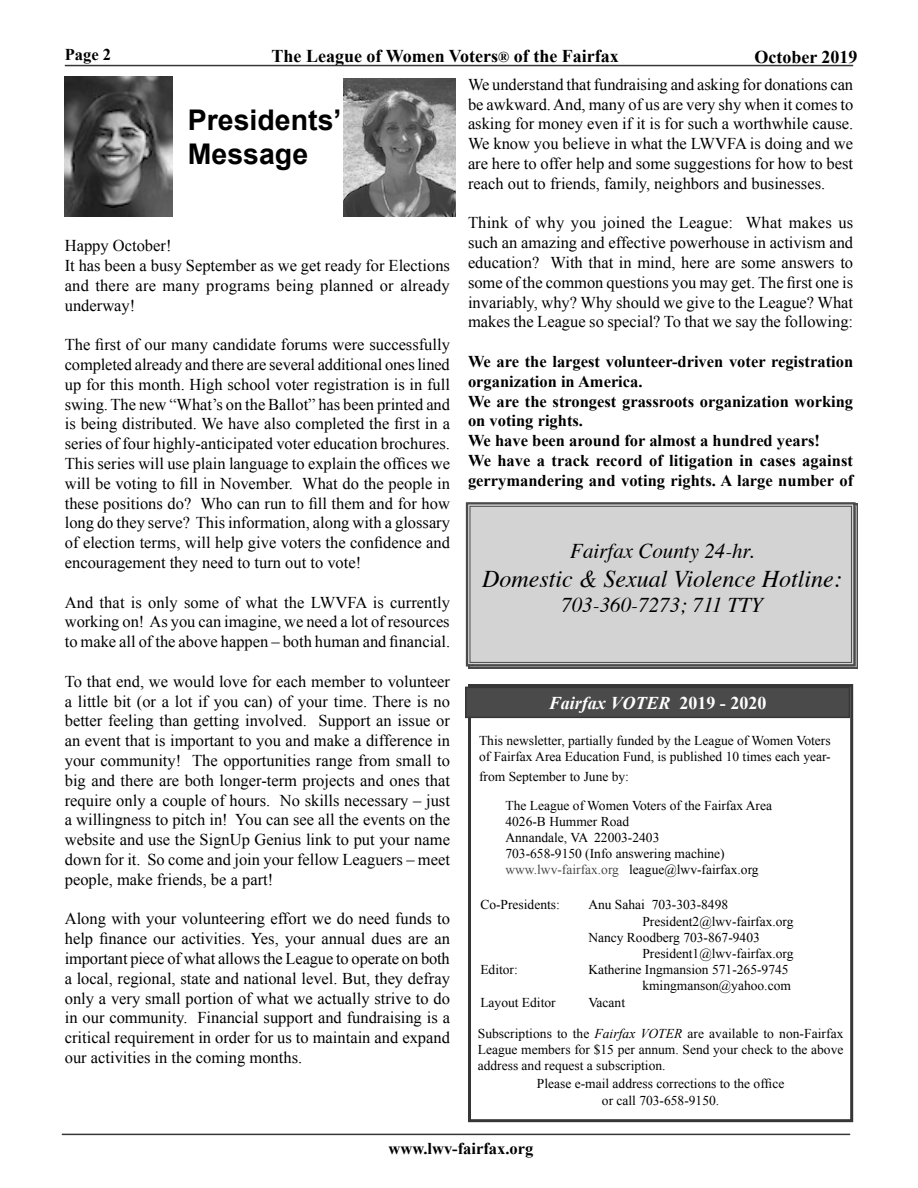
<style>
.page{position:relative;width:918px;height:1188px;background:#fff}
.page>*{position:absolute;margin:0;border:0;box-sizing:border-box;transform-origin:0 0}
.t1{font:700 28.5px/34.2px "Arial";color:#000}
.t2{font:24.3px "Myriad Pro";letter-spacing:-.02em;color:#000}
.t3{font:italic 24px "Times";color:#000}
.t4{font:21.15px "Myriad Pro";letter-spacing:-.015em;color:#000}
.t5{font:italic 21px "Times";color:#000}
.t6{font:700 18px "Times New Roman";color:#000}
.t7{font:italic 700 18px "Times New Roman";color:#fff}
.t8{font:16.5px/19.8px "Times New Roman";color:#000;text-align:justify}
.t9{font:700 16.5px/19.8px "Times New Roman";color:#000}
.t10{font:13.5px/16.2px "Times New Roman";color:#000}
.s1{font-size:15px}
.s2{font-style:normal}
.s3{color:#4a4a4a}
.s4{font-style:italic}
</style>
<div class="page">
<div style="left:468px;top:684px;width:385px;height:438px;border:3px solid #363636"></div>
<hr style="left:65px;top:65px;width:788px;height:1px;background:#363636">
<hr style="left:62px;top:1134px;width:788px;height:1px;background:#363636">
<img style="left:65px;top:77px;width:108px;height:139px">
<div style="left:466px;top:687px;width:383px;height:30px;background:#4a4a4a"></div>
<div style="left:465px;top:687px;width:385px;height:31px;border:2px solid #363636"></div>
<img style="left:344px;top:78px;width:112px;height:138px">
<svg style="left:465px;top:502px;width:392px;height:166px"></svg>
<div style="left:470px;top:506px;width:382px;height:157px;border:1px solid #4a4a4a"></div>
<p class="t9" style="left:65px;top:45px;width:48px">Page 2</p>
<p class="t6" style="left:272px;top:43px;width:349px">The League of Women Voters<span class="s1">®</span> of the Fairfax</p>
<p class="t6" style="left:754px;top:45px;width:105px">October 2019</p>
<h1 class="t1" style="left:188px;top:103px;width:155px">Presidents’<br>Message</h1>
<p class="t8" style="left:65px;top:236px;width:108px">Happy October!</p>
<p class="t8" style="left:65px;top:255px;width:387px">It has been a busy September as we get ready for Elections and there are many programs being planned or already underway!</p>
<p class="t8" style="left:65px;top:335px;width:387px">The first of our many candidate forums were successfully completed already and there are several additional ones lined up for this month. High school voter registration is in full swing. The new “What’s on the Ballot” has been printed and is being distributed. We have also completed the first in a series of four highly-anticipated voter education brochures.<br>This series will use plain language to explain the offices we will be voting to fill in November. What do the people in these positions do? Who can run to fill them and for how long do they serve? This information, along with a glossary of election terms, will help give voters the confidence and encouragement they need to turn out to vote!</p>
<p class="t8" style="left:65px;top:592px;width:387px">And that is only some of what the LWVFA is currently working on! As you can imagine, we need a lot of resources to make all of the above happen – both human and financial.</p>
<p class="t8" style="left:65px;top:671px;width:387px">To that end, we would love for each member to volunteer a little bit (or a lot if you can) of your time. There is no better feeling than getting involved. Support an issue or an event that is important to you and make a difference in your community! The opportunities range from small to big and there are both longer-term projects and ones that require only a couple of hours. No skills necessary – just a willingness to pitch in! You can see all the events on the website and use the SignUp Genius link to put your name down for it. So come and join your fellow Leaguers – meet people, make friends, be a part!</p>
<p class="t8" style="left:65px;top:909px;width:387px">Along with your volunteering effort we do need funds to help finance our activities. Yes, your annual dues are an important piece of what allows the League to operate on both a local, regional, state and national level. But, they defray only a very small portion of what we actually strive to do in our community. Financial support and fundraising is a critical requirement in order for us to maintain and expand our activities in the coming months.</p>
<p class="t8" style="left:468px;top:74px;width:387px">We understand that fundraising and asking for donations can be awkward. And, many of us are very shy when it comes to asking for money even if it is for such a worthwhile cause.<br>We know you believe in what the LWVFA is doing and we are here to offer help and some suggestions for how to best reach out to friends, family, neighbors and businesses.</p>
<p class="t8" style="left:468px;top:213px;width:387px">Think of why you joined the League: What makes us such an amazing and effective powerhouse in activism and education? With that in mind, here are some answers to some of the common questions you may get. The first one is invariably, why? Why should we give to the League? What makes the League so special? To that we say the following:</p>
<p class="t9" style="left:468px;top:351px;width:387px">We are the largest volunteer-driven voter registration organization in America.</p>
<p class="t9" style="left:468px;top:391px;width:387px">We are the strongest grassroots organization working on voting rights.</p>
<p class="t9" style="left:468px;top:430px;width:354px">We have been around for almost a hundred years!</p>
<p class="t9" style="left:468px;top:450px;width:387px">We have a track record of litigation in cases against gerrymandering and voting rights. A large number of</p>
<p class="t5" style="left:570px;top:533px;width:185px">Fairfax County 24-hr.</p>
<p class="t3" style="left:482px;top:558px;width:361px">Domestic &amp; Sexual Violence Hotline:</p>
<p class="t5" style="left:561px;top:587px;width:203px">703-360-7273; 711 TTY</p>
<p class="t4" style="left:573px;top:540px;width:185px">F airfax County 24-hr.</p>
<h2 class="t2" style="left:484px;top:566px;width:358px">Domestic &amp; Sexual Violence Hotline:</h2>
<p class="t4" style="left:564px;top:594px;width:203px">703-360-7273; 711 TTY</p>
<p class="t7" style="left:549px;top:690px;width:219px">Fairfax VOTER <span class="s2">2019 - 2020</span></p>
<p class="t10" style="left:479px;top:732px;width:353px">This newsletter, partially funded by the League of Women Voters of Fairfax Area Education Fund, is published 10 times each year-</p>
<p class="t10" style="left:479px;top:768px;width:151px">from September to June by:</p>
<p class="t10" style="left:505px;top:797px;width:268px">The League of Women Voters of the Fairfax Area 4026-B Hummer Road<br>Annandale, VA 22003-2403<br>703-658-9150 (Info answering machine) <span class="s3">www.lwv-fairfax.org</span> league@lwv-fairfax.org</p>
<p class="t10" style="left:480px;top:897px;width:81px">Co-Presidents:</p>
<p class="t10" style="left:588px;top:897px;width:141px">Anu Sahai 703-303-8498</p>
<p class="t10" style="left:642px;top:913px;width:153px">President2@lwv-fairfax.org</p>
<p class="t10" style="left:588px;top:929px;width:173px">Nancy Roodberg 703-867-9403</p>
<p class="t10" style="left:642px;top:945px;width:153px">President1@lwv-fairfax.org</p>
<p class="t10" style="left:480px;top:961px;width:39px">Editor:</p>
<p class="t10" style="left:588px;top:961px;width:204px;text-align:right">Katherine Ingmansion 571-265-9745 kmingmanson@yahoo.com</p>
<p class="t10" style="left:480px;top:994px;width:77px">Layout Editor</p>
<p class="t10" style="left:588px;top:994px;width:38px">Vacant</p>
<p class="t10" style="left:478px;top:1025px;width:367px;text-align:justify">Subscriptions to the <span class="s4">Fairfax VOTER</span> are available to non-Fairfax League members for $15 per annum. Send your check to the above address and request a subscription.</p>
<p class="t10" style="left:537px;top:1076px;width:249px;text-align:center">Please e-mail address corrections to the office or call 703-658-9150.</p>
<p class="t9" style="left:389px;top:1138px;width:146px">www.lwv-fairfax.org</p>
</div>
